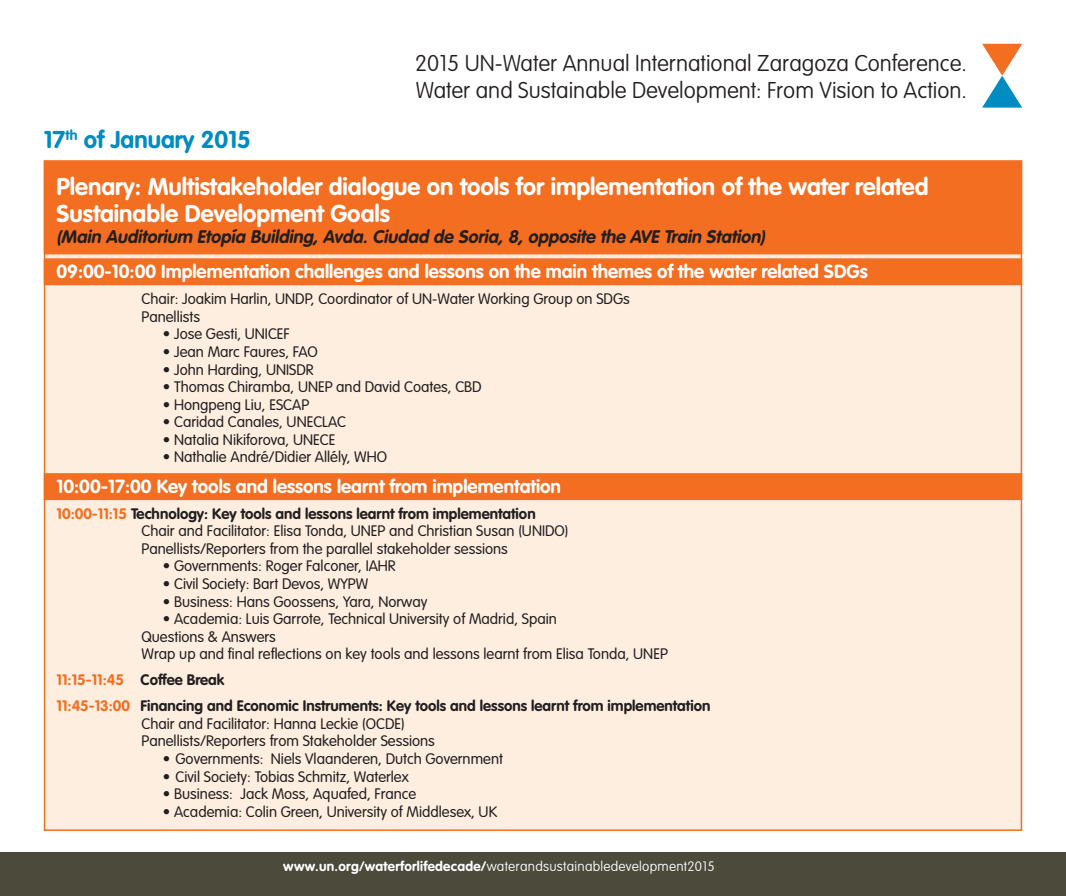
<style>
.page{position:relative;width:1066px;height:896px;background:#fff}
.page>*{position:absolute;margin:0;border:0;box-sizing:border-box;transform-origin:0 0}
.t1{font:700 24px/27px "VAG Rounded";color:#fff}
.t2{font:700 24px "VAG Rounded";color:#008bc1}
.t3{font:100 22.5px/27px "VAG Rounded";color:#231f20}
.t4{font:700 18.75px "VAG Rounded";color:#fff}
.t5{font:italic 700 18px "VAG Rounded";color:#231f20}
.t6{font:300 15px/17.5px "VAG Rounded";color:#231f20}
.t7{font:700 15px/26.1px "VAG Rounded";color:#231f20}
.t8{font:100 13.5px "VAG Rounded";letter-spacing:.02em;color:#fff}
.s1{font-weight:700;color:#f36e21}
.s2{font-weight:700}
.s3{color:#f36e21}
</style>
<div class="page">
<hr style="left:0;top:852px;width:1px;height:43px;background:#4c4a3b">
<div style="left:1px;top:852px;width:1064px;height:43px;background:#4c4a3b"></div>
<svg style="left:982px;top:44px;width:40px;height:64px"></svg>
<div style="left:44px;top:160px;width:978px;height:670px;background:#feeee0;border:2px solid #f36e21"></div>
<div style="left:44px;top:473px;width:978px;height:27px;background:#f36e21;border:2px solid #f36e21"></div>
<div style="left:44px;top:258px;width:978px;height:27px;background:#f36e21;border:2px solid #f36e21"></div>
<div style="left:44px;top:160px;width:978px;height:94px;background:#f36e21;border:2px solid #f36e21"></div>
<h1 class="t2" style="left:44px;top:125px;width:209px">17<sup>th</sup> of January 2015</h1>
<h2 class="t3" style="left:415px;top:50px;width:553px">2015 UN-Water Annual International Zaragoza Conference.<br>Water and Sustainable Development: From Vision to Action.</h2>
<h1 class="t1" style="left:57px;top:173px;width:873px">Plenary: Multistakeholder dialogue on tools for implementation of the water related<br>Sustainable Development Goals</h1>
<p class="t5" style="left:57px;top:226px;width:713px">(Main Auditorium Etopía Building, Avda. Ciudad de Soria, 8, opposite the AVE Train Station)</p>
<p class="t4" style="left:57px;top:260px;width:812px">09:00-10:00 Implementation challenges and lessons on the main themes of the water related SDGs</p>
<p class="t6" style="left:142px;top:290px;width:489px">Chair: Joakim Harlin, UNDP, Coordinator of UN-Water Working Group on SDGs<br>Panellists</p>
<p class="t6" style="left:163px;top:325px;width:128px">• Jose Gesti, UNICEF</p>
<p class="t6" style="left:163px;top:343px;width:156px">• Jean Marc Faures, FAO</p>
<p class="t6" style="left:163px;top:360px;width:152px">• John Harding, UNISDR</p>
<p class="t6" style="left:163px;top:378px;width:320px">• Thomas Chiramba, UNEP and David Coates, CBD</p>
<p class="t6" style="left:163px;top:395px;width:148px">• Hongpeng Liu, ESCAP</p>
<p class="t6" style="left:163px;top:413px;width:185px">• Caridad Canales, UNECLAC</p>
<p class="t6" style="left:163px;top:430px;width:174px">• Natalia Nikiforova, UNECE</p>
<p class="t6" style="left:163px;top:448px;width:226px">• Nathalie André/Didier Allély, WHO</p>
<p class="t4" style="left:57px;top:475px;width:506px">10:00-17:00 Key tools and lessons learnt from implementation</p>
<p class="t6" style="left:142px;top:504px;width:428px;text-indent:-85px"><span class="s1">10:00-11:15</span> <span class="s2">Technology: Key tools and lessons learnt from implementation<br></span>Chair and Facilitator: Elisa Tonda, UNEP and Christian Susan (UNIDO)<br>Panellists/Reporters from the parallel stakeholder sessions</p>
<p class="t6" style="left:163px;top:557px;width:234px">• Governments: Roger Falconer, IAHR</p>
<p class="t6" style="left:163px;top:574px;width:207px">• Civil Society: Bart Devos, WYPW</p>
<p class="t6" style="left:163px;top:592px;width:266px">• Business: Hans Goossens, Yara, Norway</p>
<p class="t6" style="left:142px;top:610px;width:527px;text-indent:21px">• Academia: Luis Garrote, Technical University of Madrid, Spain<br>Questions &amp; Answers<br>Wrap up and final reflections on key tools and lessons learnt from Elisa Tonda, UNEP</p>
<p class="t7" style="left:57px;top:666px;width:655px"><span class="s3">11:15-11:45</span> Coffee Break<br><span class="s3">11:45-13:00</span> Financing and Economic Instruments: Key tools and lessons learnt from implementation</p>
<p class="t6" style="left:142px;top:714px;width:295px">Chair and Facilitator: Hanna Leckie (OCDE)<br>Panellists/Reporters from Stakeholder Sessions</p>
<p class="t6" style="left:163px;top:749px;width:341px">• Governments: Niels Vlaanderen, Dutch Government</p>
<p class="t6" style="left:163px;top:767px;width:247px">• Civil Society: Tobias Schmitz, Waterlex</p>
<p class="t6" style="left:163px;top:785px;width:255px">• Business: Jack Moss, Aquafed, France</p>
<p class="t6" style="left:163px;top:802px;width:336px">• Academia: Colin Green, University of Middlesex, UK</p>
<p class="t8" style="left:283px;top:858px;width:433px"><span class="s2">www.un.org/waterforlifedecade/</span>waterandsustainabledevelopment2015</p>
</div>
